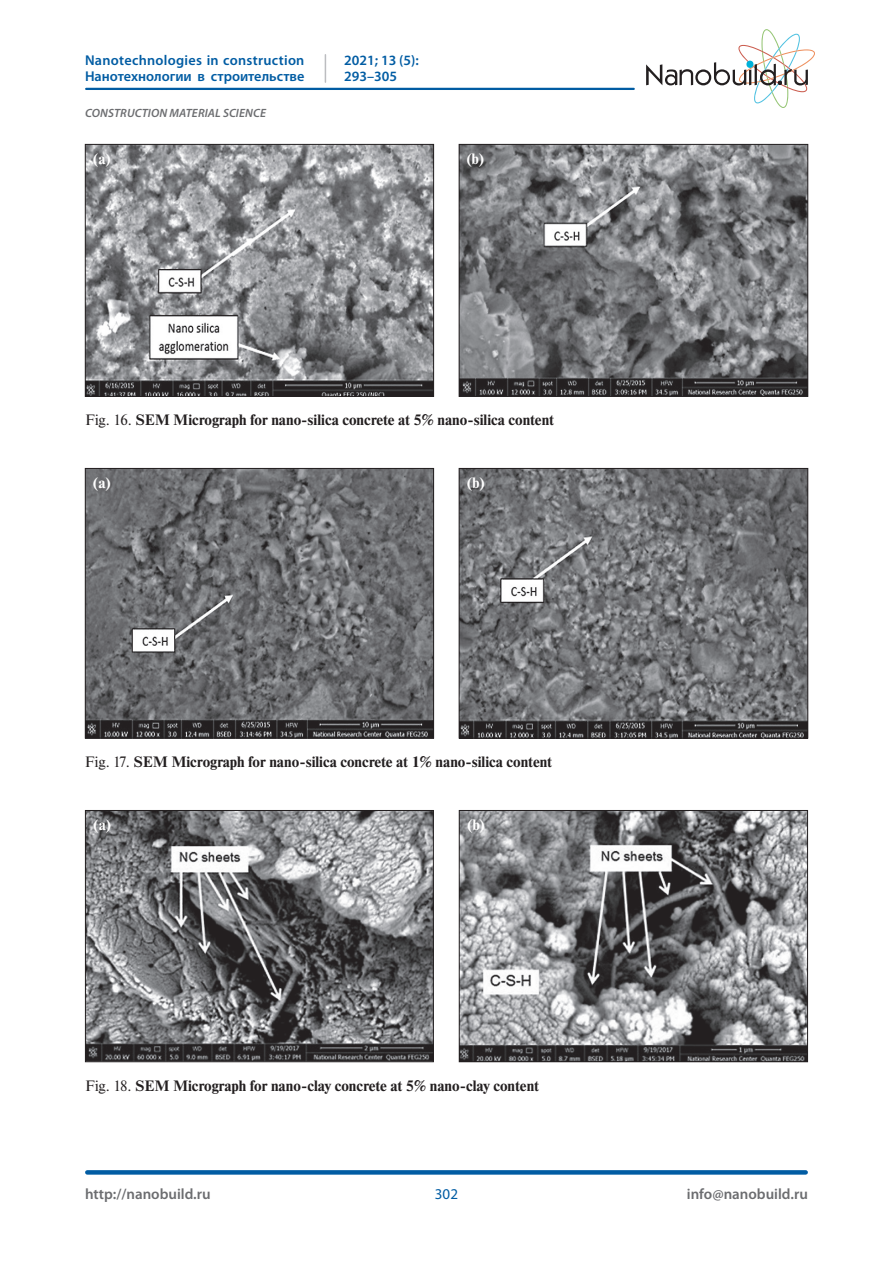
<style>
.page{position:relative;width:893px;height:1263px;background:#fff}
.page>*{position:absolute;margin:0;border:0;box-sizing:border-box;transform-origin:0 0}
.t1{font:700 15px "Newton";color:#231f20}
.t2{font:600 15px "Myriad Pro";color:#6c6d70}
.t3{font:700 15px "Newton";color:#fff}
.t4{font:15px "Myriad Pro";color:#015ca3}
.t5{font:600 14.25px/16.5px "Myriad Pro";letter-spacing:.005em;color:#015ca3}
.t6{font:italic 600 12px "Myriad Pro";letter-spacing:.01em;color:#6c6d70}
.s1{font-weight:400}
</style>
<div class="page">
<svg style="left:646px;top:29px;width:169px;height:79px"></svg>
<div style="left:87px;top:1170px;width:719px;height:5px;background:#015ca3"></div>
<hr style="left:86px;top:88px;width:548px;height:2px;background:#015ca3">
<svg style="left:325px;top:55px;width:1px;height:27px"></svg>
<img style="left:87px;top:146px;width:345px;height:249px">
<div style="left:85px;top:144px;width:349px;height:253px;border:1px solid #231f20"></div>
<img style="left:461px;top:146px;width:345px;height:249px">
<div style="left:459px;top:144px;width:349px;height:253px;border:1px solid #231f20"></div>
<img style="left:87px;top:470px;width:345px;height:266px">
<div style="left:85px;top:468px;width:349px;height:270px;border:1px solid #231f20"></div>
<img style="left:461px;top:470px;width:345px;height:266px">
<div style="left:459px;top:468px;width:349px;height:270px;border:1px solid #231f20"></div>
<img style="left:87px;top:812px;width:345px;height:248px">
<div style="left:85px;top:810px;width:349px;height:252px;border:1px solid #231f20"></div>
<img style="left:461px;top:812px;width:345px;height:248px">
<div style="left:459px;top:810px;width:349px;height:252px;border:1px solid #231f20"></div>
<p class="t5" style="left:85px;top:51px;width:221px">Nanotechnologies in construction<br>Нанотехнологии в строительстве</p>
<p class="t5" style="left:344px;top:51px;width:76px">2021; 13 (5):<br>293–305</p>
<p class="t6" style="left:85px;top:105px;width:182px">CONSTRUCTION MATERIAL SCIENCE</p>
<p class="t3" style="left:93px;top:150px;width:19px">(a)</p>
<p class="t3" style="left:466px;top:150px;width:19px">(b)</p>
<p class="t1" style="left:85px;top:410px;width:471px"><span class="s1">Fig. 16.</span> SEM Micrograph for nano-silica concrete at 5% nano-silica content</p>
<p class="t3" style="left:93px;top:473px;width:19px">(a)</p>
<p class="t3" style="left:467px;top:473px;width:19px">(b)</p>
<p class="t1" style="left:85px;top:752px;width:469px"><span class="s1">Fig. 17.</span> SEM Micrograph for nano-silica concrete at 1% nano-silica content</p>
<p class="t3" style="left:93px;top:815px;width:19px">(a)</p>
<p class="t3" style="left:467px;top:815px;width:19px">(b)</p>
<p class="t1" style="left:85px;top:1076px;width:456px"><span class="s1">Fig. 18.</span> SEM Micrograph for nano-clay concrete at 5% nano-clay content</p>
<p class="t2" style="left:85px;top:1184px;width:127px">http://nanobuild.ru</p>
<p class="t2" style="left:687px;top:1184px;width:123px">info@nanobuild.ru</p>
<p class="t4" style="left:435px;top:1185px;width:25px">302</p>
</div>
